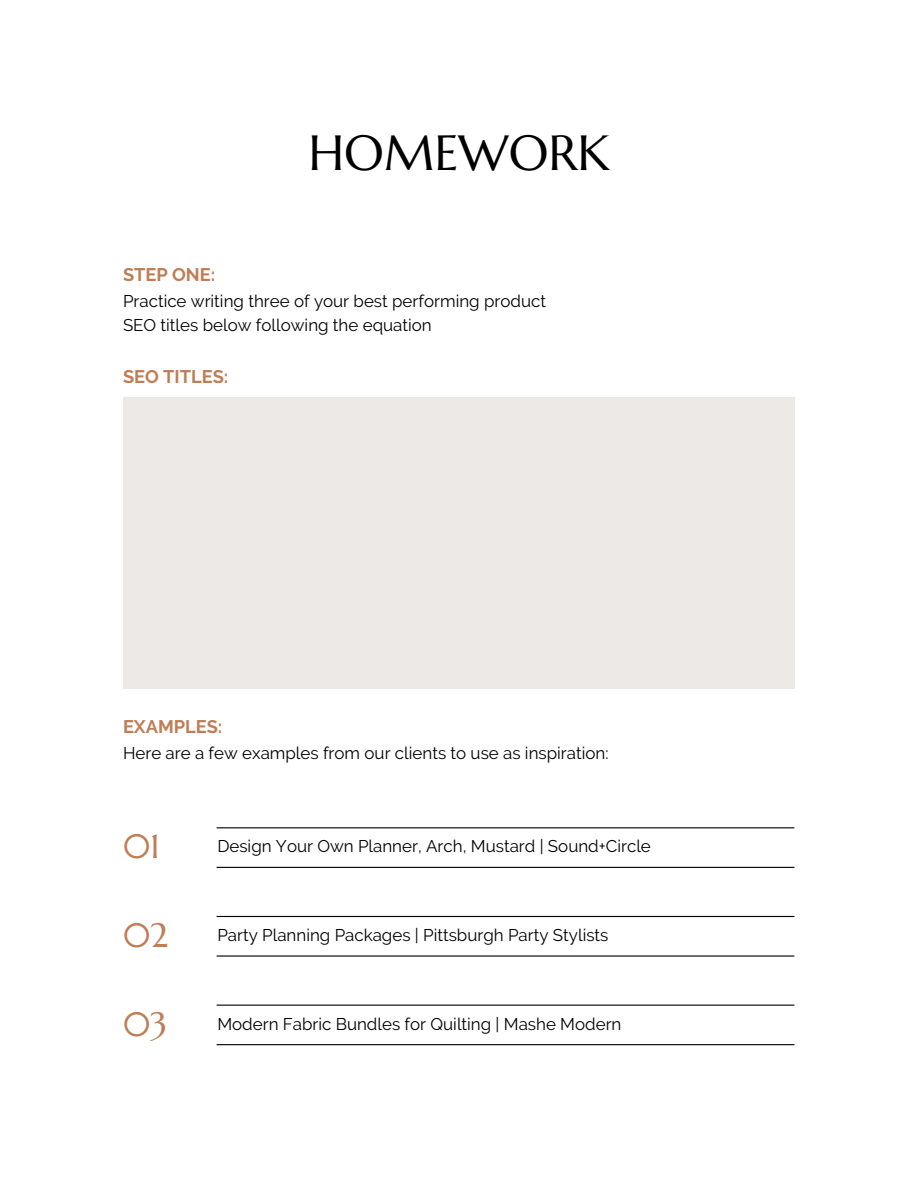
<style>
.page{position:relative;width:918px;height:1188px;background:#fff}
.page>*{position:absolute;margin:0;border:0;box-sizing:border-box;transform-origin:0 0}
.t1{font:49.35px "Marcellus";color:#000}
.t2{font:33.9px "Marcellus";color:#bf7d55}
.t3{font:700 18.3px "Raleway";color:#bf7d55}
.t4{font:16.95px/23.2px "Raleway";color:#000}
</style>
<div class="page">
<div style="left:123px;top:397px;width:672px;height:291px;background:#ede9e6"></div>
<hr style="left:217px;top:827px;width:577px;height:1px;background:#000">
<hr style="left:217px;top:867px;width:577px;height:1px;background:#000">
<hr style="left:217px;top:916px;width:577px;height:1px;background:#000">
<hr style="left:217px;top:955px;width:577px;height:2px;background:#000">
<hr style="left:217px;top:1005px;width:577px;height:1px;background:#000">
<hr style="left:217px;top:1044px;width:577px;height:1px;background:#000">
<p class="t3" style="left:123px;top:264px;width:94px">STEP ONE:</p>
<h1 class="t1" style="left:308px;top:122px;width:303px">HOMEWORK</h1>
<p class="t4" style="left:123px;top:290px;width:425px">Practice writing three of your best performing product<br>SEO titles below following the equation</p>
<p class="t3" style="left:123px;top:366px;width:107px">SEO TITLES:</p>
<p class="t3" style="left:123px;top:716px;width:101px">EXAMPLES:</p>
<p class="t4" style="left:123px;top:742px;width:487px">Here are a few examples from our clients to use as inspiration:</p>
<h2 class="t2" style="left:123px;top:825px;width:39px">01</h2>
<p class="t4" style="left:217px;top:835px;width:435px">Design Your Own Planner, Arch, Mustard | Sound+Circle</p>
<h2 class="t2" style="left:123px;top:914px;width:47px">02</h2>
<p class="t4" style="left:217px;top:923px;width:393px">Party Planning Packages | Pittsburgh Party Stylists</p>
<h2 class="t2" style="left:123px;top:1003px;width:46px">03</h2>
<p class="t4" style="left:217px;top:1012px;width:406px">Modern Fabric Bundles for Quilting | Mashe Modern</p>
</div>
